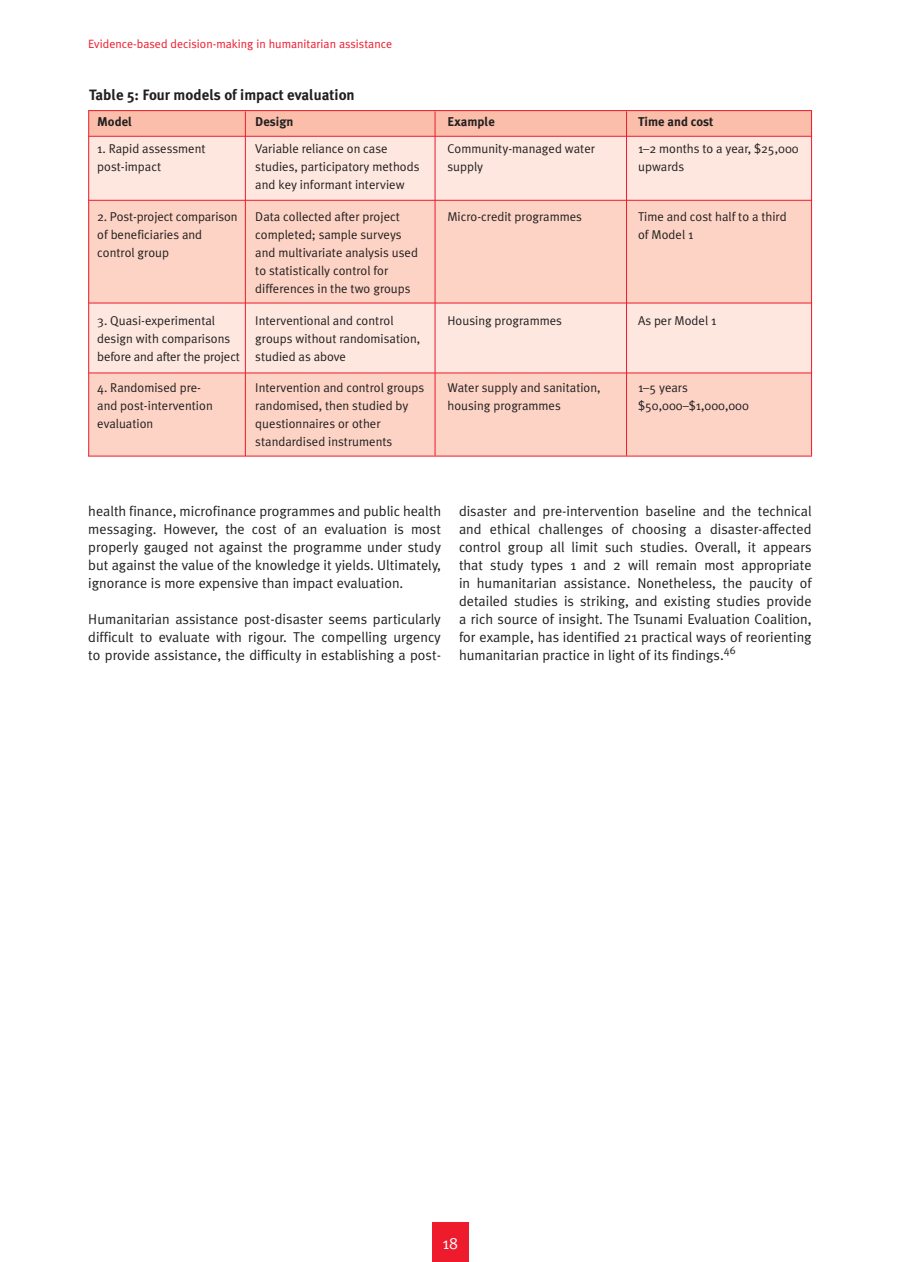
<style>
.page{position:relative;width:900px;height:1262px;background:#fff}
.page>*{position:absolute;margin:0;border:0;box-sizing:border-box;transform-origin:0 0}
.t1{font:16.5px "Meta";color:#fff}
.t2{font:700 15px "Meta Plus";color:#231f20}
.t3{font:14.25px/18px "Meta Plus Normal";color:#231f20;text-align:justify}
.t4{font:12.75px/18px "Meta Plus Normal";color:#231f20}
.t5{font:700 12.75px "Meta Plus";color:#231f20}
.t6{font:12px "Meta Plus Normal";color:#ee1b2c}
</style>
<div class="page">
<div style="left:432px;top:1222px;width:36px;height:40px;background:#ee1b2c"></div>
<div style="left:89px;top:373px;width:722px;height:83px;background:#fcd3c4"></div>
<div style="left:88px;top:304px;width:723px;height:69px;background:#fde7df"></div>
<div style="left:89px;top:200px;width:722px;height:103px;background:#fcd3c4"></div>
<div style="left:89px;top:111px;width:722px;height:26px;background:#fabeab"></div>
<div style="left:88px;top:137px;width:723px;height:63px;background:#fde7df"></div>
<hr style="left:88px;top:110px;width:723px;height:1px;background:#ee1b2c">
<hr style="left:88px;top:110px;width:1px;height:346px;background:#ee1b2c">
<hr style="left:89px;top:136px;width:722px;height:1px;background:#ee1b2c">
<hr style="left:89px;top:200px;width:722px;height:1px;background:#ee1b2c">
<hr style="left:89px;top:303px;width:722px;height:1px;background:#ee1b2c">
<hr style="left:89px;top:372px;width:722px;height:1px;background:#ee1b2c">
<hr style="left:89px;top:456px;width:722px;height:1px;background:#ee1b2c">
<hr style="left:811px;top:110px;width:1px;height:346px;background:#ee1b2c">
<hr style="left:245px;top:111px;width:1px;height:345px;background:#ee1b2c">
<hr style="left:434px;top:111px;width:1px;height:345px;background:#ee1b2c">
<hr style="left:626px;top:111px;width:1px;height:345px;background:#ee1b2c">
<p class="t6" style="left:88px;top:37px;width:305px">Evidence-based decision-making in humanitarian assistance</p>
<p class="t2" style="left:89px;top:86px;width:267px">Table 5: Four models of impact evaluation</p>
<p class="t5" style="left:97px;top:115px;width:36px">Model</p>
<p class="t5" style="left:255px;top:115px;width:40px">Design</p>
<p class="t5" style="left:447px;top:115px;width:49px">Example</p>
<p class="t5" style="left:638px;top:115px;width:77px">Time and cost</p>
<p class="t4" style="left:97px;top:140px;width:110px">1. Rapid assessment</p>
<p class="t4" style="left:255px;top:140px;width:134px">Variable reliance on case</p>
<p class="t4" style="left:447px;top:140px;width:149px">Community-managed water</p>
<p class="t4" style="left:638px;top:140px;width:162px">1–2 months to a year, $25,000</p>
<p class="t4" style="left:97px;top:158px;width:65px">post-impact</p>
<p class="t4" style="left:255px;top:158px;width:166px">studies, participatory methods</p>
<p class="t4" style="left:447px;top:158px;width:37px">supply</p>
<p class="t4" style="left:638px;top:158px;width:48px">upwards</p>
<p class="t4" style="left:255px;top:176px;width:151px">and key informant interview</p>
<p class="t4" style="left:97px;top:207px;width:142px">2. Post-project comparison</p>
<p class="t4" style="left:255px;top:207px;width:146px">Data collected after project</p>
<p class="t4" style="left:447px;top:207px;width:136px">Micro-credit programmes</p>
<p class="t4" style="left:638px;top:207px;width:150px">Time and cost half to a third</p>
<p class="t4" style="left:97px;top:225px;width:106px">of beneficiaries and</p>
<p class="t4" style="left:255px;top:225px;width:148px">completed; sample surveys</p>
<p class="t4" style="left:638px;top:225px;width:57px">of Model 1</p>
<p class="t4" style="left:97px;top:243px;width:73px">control group</p>
<p class="t4" style="left:255px;top:243px;width:164px">and multivariate analysis used to statistically control for differences in the two groups</p>
<p class="t4" style="left:97px;top:311px;width:119px">3. Quasi-experimental</p>
<p class="t4" style="left:255px;top:311px;width:140px">Interventional and control</p>
<p class="t4" style="left:447px;top:311px;width:116px">Housing programmes</p>
<p class="t4" style="left:638px;top:311px;width:80px">As per Model 1</p>
<p class="t4" style="left:97px;top:329px;width:135px">design with comparisons</p>
<p class="t4" style="left:97px;top:329px;width:324px;text-indent:158px">groups without randomisation, before and after the project studied as above</p>
<p class="t4" style="left:97px;top:378px;width:105px">4. Randomised pre-</p>
<p class="t4" style="left:255px;top:378px;width:170px">Intervention and control groups</p>
<p class="t4" style="left:447px;top:378px;width:155px">Water supply and sanitation,</p>
<p class="t4" style="left:638px;top:378px;width:51px">1–5 years</p>
<p class="t4" style="left:97px;top:396px;width:117px">and post-intervention</p>
<p class="t4" style="left:255px;top:396px;width:154px">randomised, then studied by</p>
<p class="t4" style="left:447px;top:396px;width:115px">housing programmes</p>
<p class="t4" style="left:638px;top:396px;width:112px">$50,000–$1,000,000</p>
<p class="t4" style="left:97px;top:414px;width:58px">evaluation</p>
<p class="t4" style="left:255px;top:414px;width:138px">questionnaires or other standardised instruments</p>
<p class="t3" style="left:88px;top:502px;width:354px">health finance, microfinance programmes and public health messaging. However, the cost of an evaluation is most properly gauged not against the programme under study but against the value of the knowledge it yields. Ultimately, ignorance is more expensive than impact evaluation.</p>
<p class="t3" style="left:88px;top:610px;width:354px">Humanitarian assistance post-disaster seems particularly difficult to evaluate with rigour. The compelling urgency to provide assistance, the difficulty in establishing a post-</p>
<p class="t3" style="left:459px;top:502px;width:354px">disaster and pre-intervention baseline and the technical and ethical challenges of choosing a disaster-affected control group all limit such studies. Overall, it appears that study types 1 and 2 will remain most appropriate in humanitarian assistance. Nonetheless, the paucity of detailed studies is striking, and existing studies provide a rich source of insight. The Tsunami Evaluation Coalition, for example, has identified 21 practical ways of reorienting humanitarian practice in light of its findings.<sup>46</sup></p>
<p class="t1" style="left:442px;top:1233px;width:8px">18</p>
</div>
